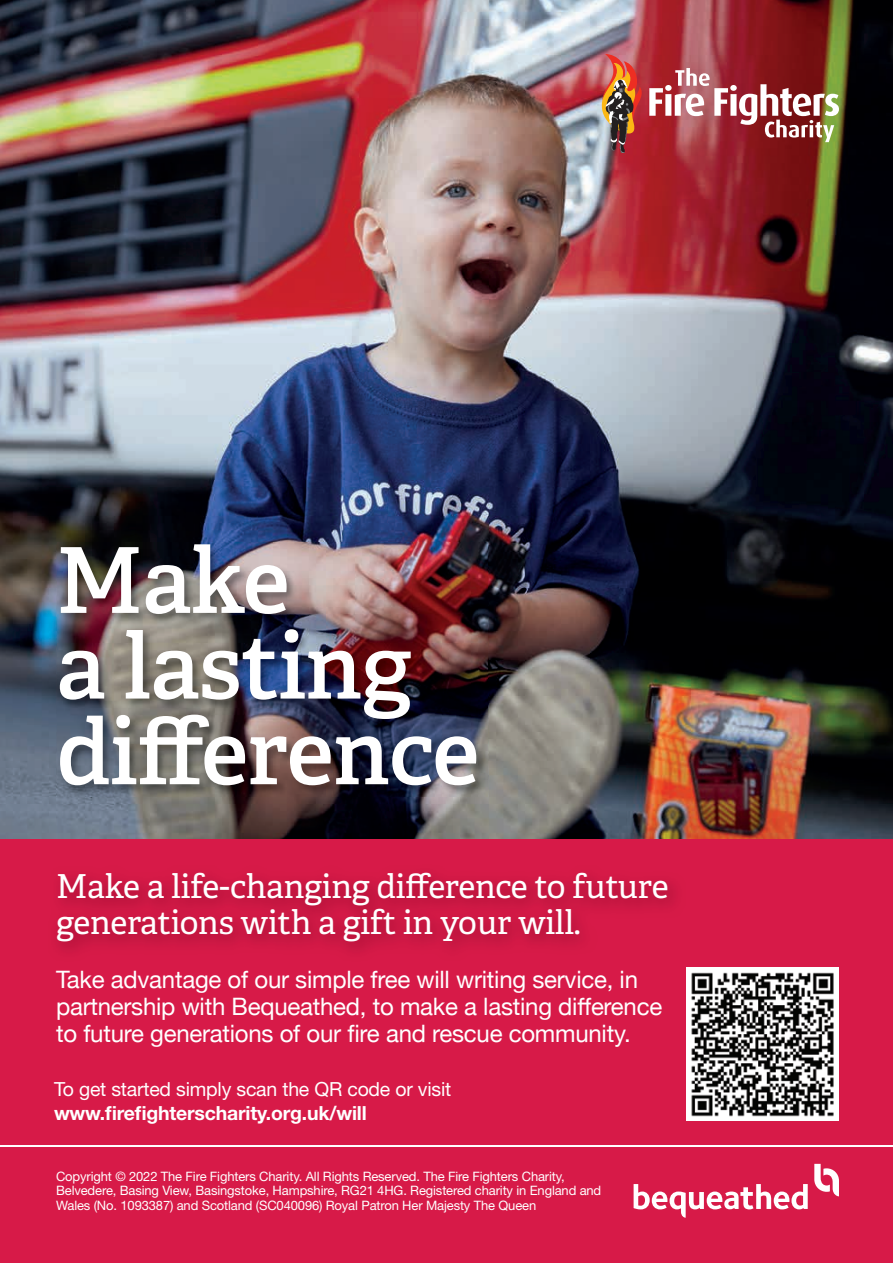
<style>
.page{position:relative;width:893px;height:1263px;background:#fff}
.page>*{position:absolute;margin:0;border:0;box-sizing:border-box;transform-origin:0 0}
.t1{font:600 90.75px/85.7px "Adelle Basic";letter-spacing:-.01em;color:#fff}
.t2{font:33px/36px "Adelle Basic";letter-spacing:-.01em;color:#fff}
.t3{font:24px/27px "Helvetica Neue";letter-spacing:-.01em;color:#fff}
.t4{font:19.5px "Helvetica Neue";letter-spacing:-.01em;color:#fff}
.t5{font:700 19.5px "Helvetica Neue";letter-spacing:-.01em;color:#fff}
.t6{font:13.05px/14.5px "Helvetica Neue";letter-spacing:-.01em;color:#fff}
</style>
<div class="page">
<img style="left:0;top:0;width:893px;height:840px">
<div style="left:0;top:840px;width:893px;height:423px;background:#d71a48"></div>
<svg style="left:602px;top:54px;width:237px;height:99px;background:#a85753"></svg>
<img style="left:58px;top:543px;width:429px;height:254px">
<hr style="left:0;top:1145px;width:893px;height:2px;background:#fff">
<img style="left:686px;top:968px;width:153px;height:153px">
<svg style="left:634px;top:1184px;width:174px;height:34px"></svg>
<svg style="left:814px;top:1164px;width:25px;height:32px"></svg>
<h1 class="t1" style="left:56px;top:538px;width:425px">Make<br>a lasting difference</h1>
<h2 class="t2" style="left:56px;top:869px;width:614px">Make a life-changing difference to future generations with a gift in your will.</h2>
<h3 class="t3" style="left:56px;top:967px;width:608px">Take advantage of our simple free will writing service, in partnership with Bequeathed, to make a lasting difference to future generations of our fire and rescue community.</h3>
<h3 class="t4" style="left:54px;top:1077px;width:399px">To get started simply scan the QR code or visit</h3>
<h3 class="t5" style="left:54px;top:1101px;width:314px">www.firefighterscharity.org.uk/will</h3>
<p class="t6" style="left:56px;top:1168px;width:547px">Copyright © 2022 The Fire Fighters Charity. All Rights Reserved. The Fire Fighters Charity,<br>Belvedere, Basing View, Basingstoke, Hampshire, RG21 4HG. Registered charity in England and<br>Wales (No. 1093387) and Scotland (SC040096) Royal Patron Her Majesty The Queen</p>
</div>
